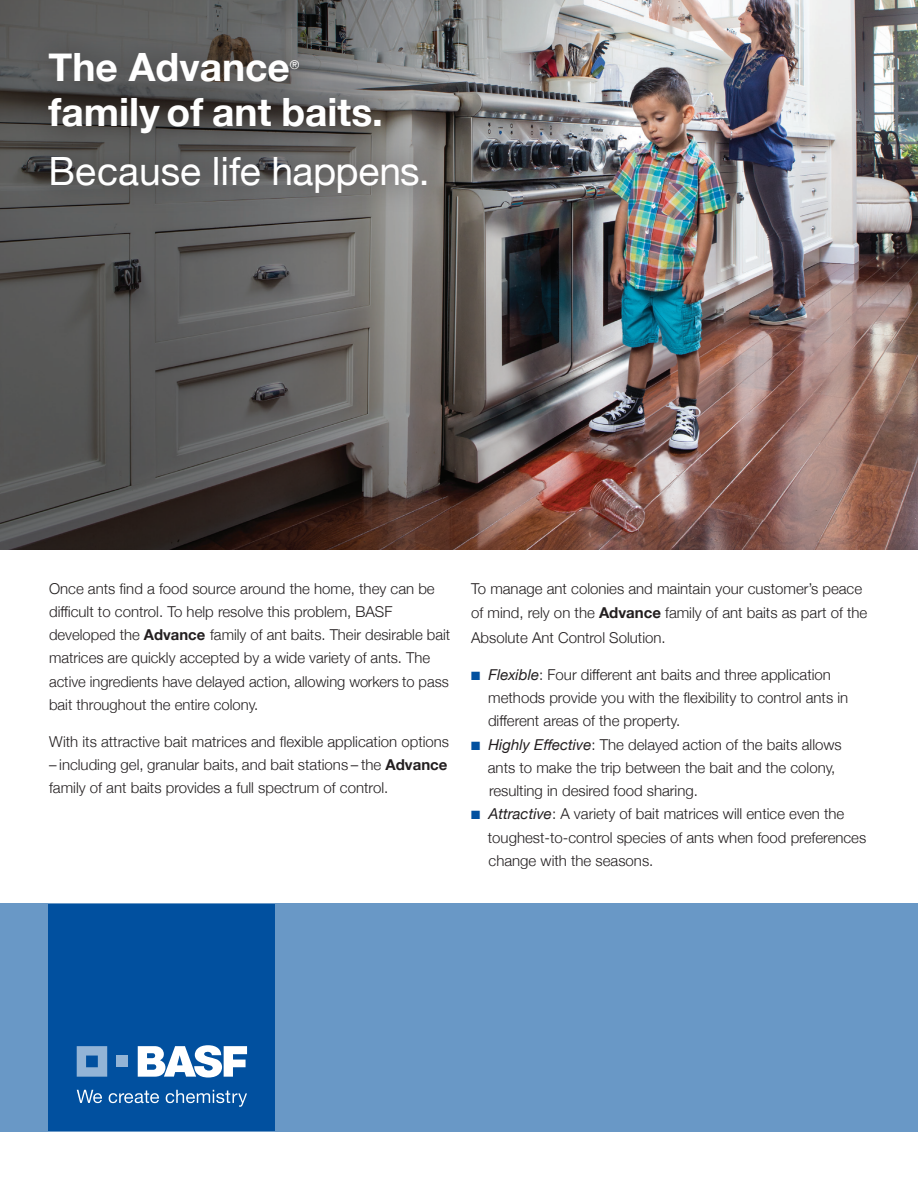
<style>
.page{position:relative;width:918px;height:1188px;background:#fff}
.page>*{position:absolute;margin:0;border:0;box-sizing:border-box;transform-origin:0 0}
.t1{font:700 39px "Helvetica Neue";color:#fff}
.t2{font:39px "Helvetica Neue";color:#fff}
.t3{font:300 15px/23.2px "Helvetica Neue";color:#231f20}
.t4{font:12px "Helvetica Neue";color:#fff}
.s1{font-weight:700}
.s2{color:#01509f}
.s3{font-weight:400;font-style:italic}
</style>
<div class="page">
<img style="left:0;top:0;width:918px;height:549px">
<div style="left:22px;top:24px;width:431px;height:195px;background:#231f20;opacity:.75"></div>
<div style="left:0;top:904px;width:918px;height:228px;background:#6998c6"></div>
<div style="left:49px;top:904px;width:226px;height:227px;background:#01509f"></div>
<svg style="left:77px;top:1046px;width:30px;height:31px"></svg>
<div style="left:117px;top:1056px;width:11px;height:11px;background:#93b4d6"></div>
<svg style="left:138px;top:1045px;width:109px;height:33px"></svg>
<svg style="left:77px;top:1090px;width:25px;height:13px"></svg>
<svg style="left:109px;top:1091px;width:50px;height:12px"></svg>
<svg style="left:166px;top:1090px;width:81px;height:17px"></svg>
<p class="t1" style="left:49px;top:37px;width:243px">The Advance</p>
<p class="t4" style="left:290px;top:57px;width:11px">®</p>
<p class="t1" style="left:49px;top:82px;width:336px">family of ant baits.</p>
<p class="t2" style="left:49px;top:143px;width:383px">Because life happens.</p>
<p class="t3" style="left:49px;top:576px;width:403px">Once ants find a food source around the home, they can be difficult to control. To help resolve this problem, BASF developed the <span class="s1">Advance</span> family of ant baits. Their desirable bait matrices are quickly accepted by a wide variety of ants. The active ingredients have delayed action, allowing workers to pass bait throughout the entire colony.</p>
<p class="t3" style="left:49px;top:729px;width:402px">With its attractive bait matrices and flexible application options</p>
<p class="t3" style="left:49px;top:752px;width:400px">– including gel, granular baits, and bait stations – the <span class="s1">Advance </span>family of ant baits provides a full spectrum of control.</p>
<p class="t3" style="left:471px;top:575px;width:398px;line-height:24.8px">To manage ant colonies and maintain your customer’s peace of mind, rely on the <span class="s1">Advance</span> family of ant baits as part of the<br>Absolute Ant Control Solution.</p>
<p class="t3" style="left:488px;top:662px;width:362px;text-indent:-17px"><span class="s2">■</span> <span class="s3">Flexible</span>: Four different ant baits and three application methods provide you with the flexibility to control ants in different areas of the property.</p>
<p class="t3" style="left:488px;top:732px;width:355px;text-indent:-17px"><span class="s2">■</span> <span class="s3">Highly Effective</span>: The delayed action of the baits allows ants to make the trip between the bait and the colony, resulting in desired food sharing.</p>
<p class="t3" style="left:488px;top:801px;width:380px;text-indent:-17px"><span class="s2">■</span> <span class="s3">Attractive</span>: A variety of bait matrices will entice even the toughest-to-control species of ants when food preferences change with the seasons.</p>
</div>
